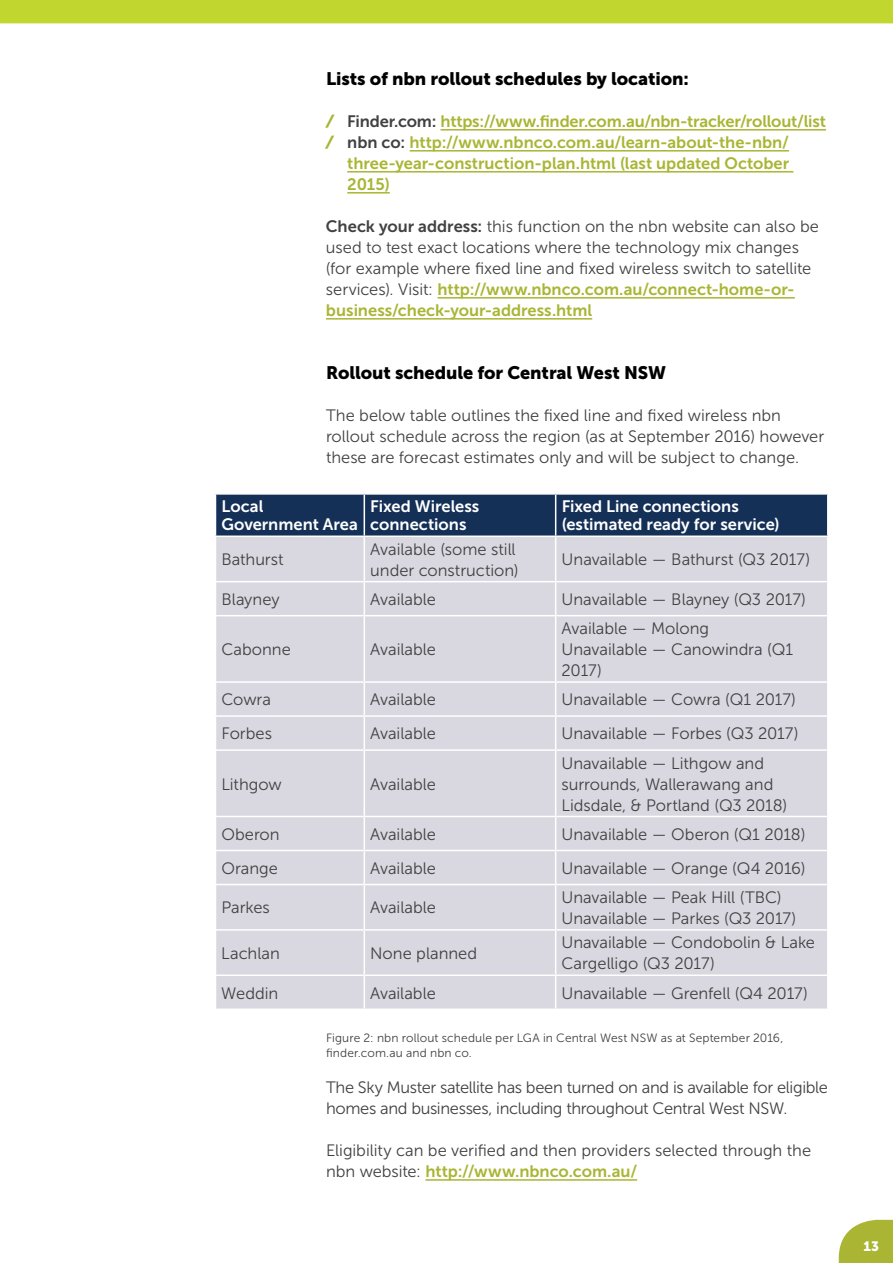
<style>
.page{position:relative;width:893px;height:1263px;background:#fff}
.page>*{position:absolute;margin:0;border:0;box-sizing:border-box;transform-origin:0 0}
.t1{font:18px "Museo Sans 900";letter-spacing:-.005em;color:#000}
.t2{font:16.5px/21px "Museo Sans 300";letter-spacing:-.005em;color:#414042}
.t3{font:16.5px/21px "Museo Sans 700";color:#a9b533}
.t4{font:16.5px/18px "Museo Sans 700";color:#fff}
.t5{font:13.5px "Museo Sans 900";color:#fff}
.t6{font:12px/15px "Museo Sans 300";letter-spacing:.01em;color:#414042}
.s1{font-family:"Museo Sans 900";font-style:italic}
.s2{color:#414042}
.s3{font-family:"Museo Sans 700"}
.s4{font-family:"Museo Sans 300";color:#414042}
</style>
<div class="page">
<div style="left:0;top:0;width:893px;height:23px;background:#c1d72f"></div>
<svg style="left:839px;top:1220px;width:54px;height:43px;background:#b3bd4b"></svg>
<hr style="left:441px;top:129px;width:385px;height:2px;background:#a9b533">
<hr style="left:410px;top:150px;width:379px;height:2px;background:#a9b533">
<hr style="left:347px;top:171px;width:446px;height:2px;background:#a9b533">
<hr style="left:347px;top:192px;width:43px;height:2px;background:#a9b533">
<hr style="left:438px;top:297px;width:357px;height:2px;background:#a9b533">
<hr style="left:326px;top:318px;width:266px;height:2px;background:#a9b533">
<div style="left:216px;top:495px;width:611px;height:40px;background:#143057"></div>
<div style="left:216px;top:537px;width:611px;height:471px;background:#d9d8e0"></div>
<hr style="left:364px;top:495px;width:1px;height:40px;background:#fff">
<hr style="left:555px;top:495px;width:1px;height:40px;background:#fff">
<hr style="left:364px;top:537px;width:1px;height:44px;background:#fff">
<hr style="left:555px;top:537px;width:1px;height:44px;background:#fff">
<hr style="left:215px;top:581px;width:149px;height:1px;background:#fff">
<hr style="left:364px;top:581px;width:192px;height:1px;background:#fff">
<hr style="left:364px;top:582px;width:1px;height:33px;background:#fff">
<hr style="left:556px;top:581px;width:273px;height:1px;background:#fff">
<hr style="left:555px;top:582px;width:1px;height:33px;background:#fff">
<hr style="left:215px;top:615px;width:149px;height:1px;background:#fff">
<hr style="left:364px;top:615px;width:192px;height:1px;background:#fff">
<hr style="left:364px;top:616px;width:1px;height:65px;background:#fff">
<hr style="left:556px;top:615px;width:273px;height:1px;background:#fff">
<hr style="left:555px;top:616px;width:1px;height:65px;background:#fff">
<hr style="left:215px;top:681px;width:149px;height:2px;background:#fff">
<hr style="left:364px;top:681px;width:192px;height:2px;background:#fff">
<hr style="left:364px;top:683px;width:1px;height:32px;background:#fff">
<hr style="left:556px;top:681px;width:273px;height:2px;background:#fff">
<hr style="left:555px;top:683px;width:1px;height:32px;background:#fff">
<hr style="left:215px;top:715px;width:149px;height:2px;background:#fff">
<hr style="left:364px;top:715px;width:192px;height:2px;background:#fff">
<hr style="left:364px;top:717px;width:1px;height:32px;background:#fff">
<hr style="left:556px;top:715px;width:273px;height:2px;background:#fff">
<hr style="left:555px;top:717px;width:1px;height:32px;background:#fff">
<hr style="left:215px;top:749px;width:149px;height:2px;background:#fff">
<hr style="left:364px;top:749px;width:192px;height:2px;background:#fff">
<hr style="left:364px;top:751px;width:1px;height:65px;background:#fff">
<hr style="left:556px;top:749px;width:273px;height:2px;background:#fff">
<hr style="left:555px;top:751px;width:1px;height:65px;background:#fff">
<hr style="left:215px;top:816px;width:149px;height:1px;background:#fff">
<hr style="left:364px;top:816px;width:192px;height:1px;background:#fff">
<hr style="left:364px;top:817px;width:1px;height:33px;background:#fff">
<hr style="left:556px;top:816px;width:273px;height:1px;background:#fff">
<hr style="left:555px;top:817px;width:1px;height:33px;background:#fff">
<hr style="left:215px;top:850px;width:149px;height:1px;background:#fff">
<hr style="left:364px;top:850px;width:192px;height:1px;background:#fff">
<hr style="left:364px;top:851px;width:1px;height:33px;background:#fff">
<hr style="left:556px;top:850px;width:273px;height:1px;background:#fff">
<hr style="left:555px;top:851px;width:1px;height:33px;background:#fff">
<hr style="left:215px;top:884px;width:149px;height:1px;background:#fff">
<hr style="left:364px;top:884px;width:192px;height:1px;background:#fff">
<hr style="left:364px;top:885px;width:1px;height:44px;background:#fff">
<hr style="left:556px;top:884px;width:273px;height:1px;background:#fff">
<hr style="left:555px;top:885px;width:1px;height:44px;background:#fff">
<hr style="left:215px;top:929px;width:149px;height:2px;background:#fff">
<hr style="left:364px;top:929px;width:192px;height:2px;background:#fff">
<hr style="left:364px;top:931px;width:1px;height:43px;background:#fff">
<hr style="left:556px;top:929px;width:273px;height:2px;background:#fff">
<hr style="left:555px;top:931px;width:1px;height:43px;background:#fff">
<hr style="left:215px;top:974px;width:149px;height:2px;background:#fff">
<hr style="left:364px;top:974px;width:192px;height:2px;background:#fff">
<hr style="left:364px;top:976px;width:1px;height:32px;background:#fff">
<hr style="left:556px;top:974px;width:273px;height:2px;background:#fff">
<hr style="left:555px;top:976px;width:1px;height:32px;background:#fff">
<hr style="left:425px;top:1179px;width:212px;height:2px;background:#a9b533">
<p class="t1" style="left:326px;top:68px;width:364px">Lists of nbn rollout schedules by location:</p>
<p class="t3" style="left:326px;top:111px;width:501px"><span class="s1">/</span> <span class="s2">Finder.com:</span> https://www.finder.com.au/nbn-tracker/rollout/list</p>
<p class="t3" style="left:326px;top:132px;width:464px"><span class="s1">/</span> <span class="s2">nbn co:</span> http://www.nbnco.com.au/learn-about-the-nbn/</p>
<p class="t3" style="left:347px;top:153px;width:444px">three-year-construction-plan.html (last updated October</p>
<p class="t3" style="left:347px;top:174px;width:44px">2015)</p>
<p class="t2" style="left:326px;top:216px;width:495px"><span class="s3">Check your address:</span> this function on the nbn website can also be used to test exact locations where the technology mix changes (for example where fixed line and fixed wireless switch to satellite</p>
<p class="t3" style="left:326px;top:279px;width:470px"><span class="s4">services). Visit:</span> http://www.nbnco.com.au/connect-home-or&shy;business/check-your-address.html</p>
<p class="t1" style="left:326px;top:362px;width:342px">Rollout schedule for Central West NSW</p>
<p class="t2" style="left:326px;top:405px;width:500px">The below table outlines the fixed line and fixed wireless nbn rollout schedule across the region (as at September 2016) however these are forecast estimates only and will be subject to change.</p>
<p class="t4" style="left:221px;top:498px;width:138px">Local<br>Government Area</p>
<p class="t4" style="left:370px;top:498px;width:111px">Fixed Wireless connections</p>
<p class="t4" style="left:562px;top:498px;width:220px">Fixed Line connections (estimated ready for service)</p>
<p class="t2" style="left:221px;top:549px;width:64px">Bathurst</p>
<p class="t2" style="left:370px;top:539px;width:150px">Available (some still under construction)</p>
<p class="t2" style="left:562px;top:549px;width:250px">Unavailable — Bathurst (Q3 2017)</p>
<p class="t2" style="left:221px;top:589px;width:60px">Blayney</p>
<p class="t2" style="left:370px;top:589px;width:67px">Available</p>
<p class="t2" style="left:562px;top:589px;width:246px">Unavailable — Blayney (Q3 2017)</p>
<p class="t2" style="left:221px;top:639px;width:71px">Cabonne</p>
<p class="t2" style="left:370px;top:639px;width:67px">Available</p>
<p class="t2" style="left:562px;top:618px;width:233px">Available — Molong<br>Unavailable — Canowindra (Q1<br>2017)</p>
<p class="t2" style="left:221px;top:689px;width:51px">Cowra</p>
<p class="t2" style="left:370px;top:689px;width:67px">Available</p>
<p class="t2" style="left:562px;top:689px;width:236px">Unavailable — Cowra (Q1 2017)</p>
<p class="t2" style="left:221px;top:723px;width:52px">Forbes</p>
<p class="t2" style="left:370px;top:723px;width:67px">Available</p>
<p class="t2" style="left:562px;top:723px;width:238px">Unavailable — Forbes (Q3 2017)</p>
<p class="t2" style="left:221px;top:773px;width:62px">Lithgow</p>
<p class="t2" style="left:370px;top:773px;width:67px">Available</p>
<p class="t2" style="left:562px;top:752px;width:227px">Unavailable — Lithgow and surrounds, Wallerawang and<br>Lidsdale, &amp; Portland (Q3 2018)</p>
<p class="t2" style="left:221px;top:824px;width:60px">Oberon</p>
<p class="t2" style="left:370px;top:824px;width:67px">Available</p>
<p class="t2" style="left:562px;top:824px;width:245px">Unavailable — Oberon (Q1 2018)</p>
<p class="t2" style="left:221px;top:858px;width:58px">Orange</p>
<p class="t2" style="left:370px;top:858px;width:67px">Available</p>
<p class="t2" style="left:561px;top:858px;width:246px">Unavailable — Orange (Q4 2016)</p>
<p class="t2" style="left:221px;top:897px;width:50px">Parkes</p>
<p class="t2" style="left:370px;top:897px;width:67px">Available</p>
<p class="t2" style="left:561px;top:887px;width:236px">Unavailable — Peak Hill (TBC)<br>Unavailable — Parkes (Q3 2017)</p>
<p class="t2" style="left:221px;top:943px;width:60px">Lachlan</p>
<p class="t2" style="left:370px;top:943px;width:109px">None planned</p>
<p class="t2" style="left:561px;top:932px;width:255px">Unavailable — Condobolin &amp; Lake<br>Cargelligo (Q3 2017)</p>
<p class="t2" style="left:221px;top:982px;width:58px">Weddin</p>
<p class="t2" style="left:370px;top:982px;width:67px">Available</p>
<p class="t2" style="left:561px;top:982px;width:248px">Unavailable — Grenfell (Q4 2017)</p>
<p class="t6" style="left:326px;top:1031px;width:459px">Figure 2: nbn rollout schedule per LGA in Central West NSW as at September 2016, finder.com.au and nbn co.</p>
<p class="t2" style="left:326px;top:1077px;width:503px">The Sky Muster satellite has been turned on and is available for eligible homes and businesses, including throughout Central West NSW.</p>
<p class="t2" style="left:326px;top:1140px;width:487px">Eligibility can be verified and then providers selected through the</p>
<p class="t3" style="left:326px;top:1161px;width:313px"><span class="s4">nbn website:</span> http://www.nbnco.com.au/</p>
<p class="t5" style="left:863px;top:1238px;width:17px">13</p>
</div>
